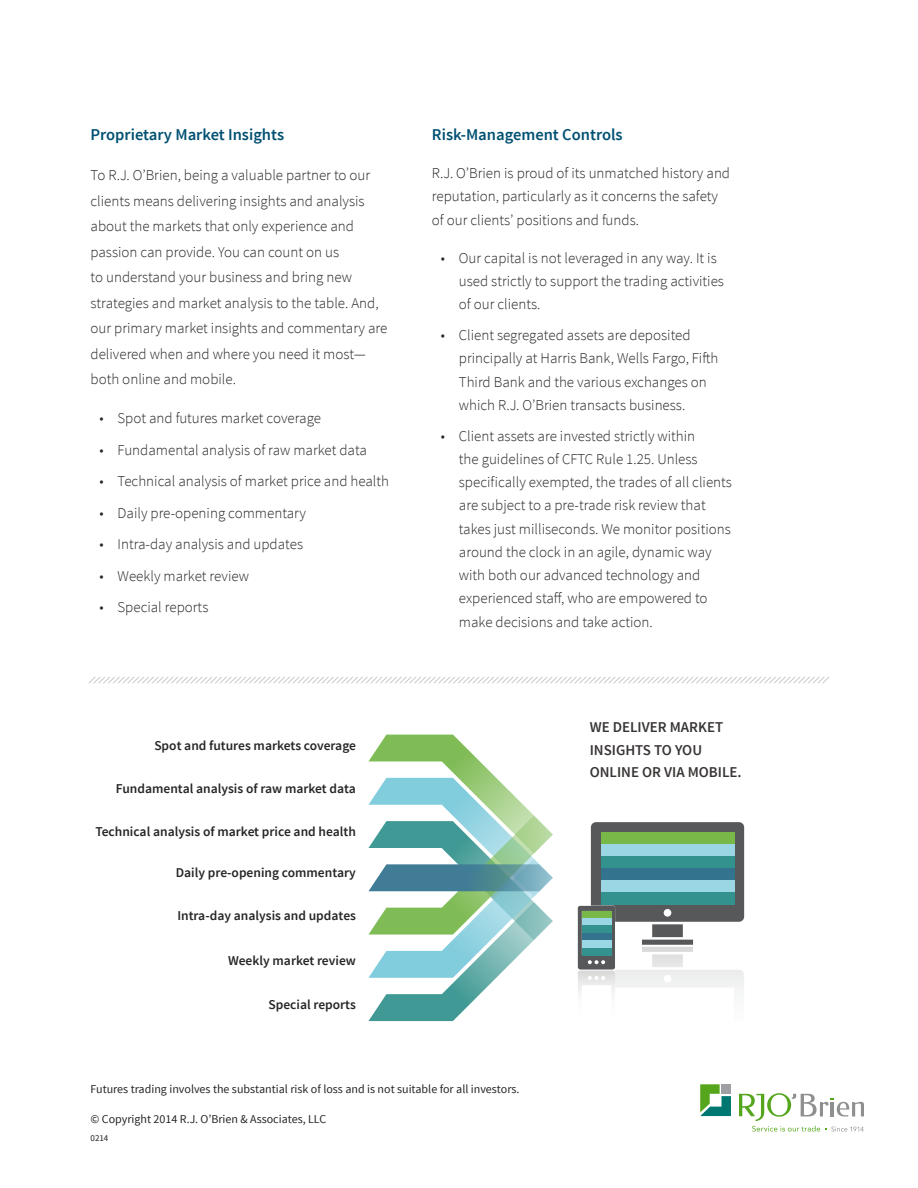
<style>
.page{position:relative;width:918px;height:1188px;background:#fff}
.page>*{position:absolute;margin:0;border:0;box-sizing:border-box;transform-origin:0 0}
.Body_Copy_1{font:600 16.5px "Source Sans Pro";color:#005072}
.Body_Copy_1-2{font:300 15px/23.2px "Source Sans Pro";color:#262626}
.Body_Copy_Subhead_Ca{font:600 15px/22.5px "Source Sans Pro";color:#383534}
.Body_Copy_1-3{font:600 13.5px "Source Sans Pro";color:#262626}
.Mouse_Copy_Full_Left{font:12px "Source Sans Pro";color:#262626}
.Mouse_Copy_Full_Left-2{font:9px "Source Sans Pro";color:#231f20}
</style>
<div class="page">
<svg style="left:700px;top:1084px;width:31px;height:32px"></svg>
<svg style="left:739px;top:1093px;width:125px;height:39px"></svg>
<svg style="left:89px;top:677px;width:741px;height:6px"></svg>
<svg style="left:368px;top:735px;width:185px;height:286px"></svg>
<svg style="left:577px;top:822px;width:167px;height:172px"></svg>
<div style="left:601px;top:832px;width:133px;height:12px;background:#77b849"></div>
<div style="left:601px;top:844px;width:133px;height:12px;background:#9ad6e4"></div>
<div style="left:601px;top:856px;width:133px;height:12px;background:#33928d"></div>
<div style="left:601px;top:868px;width:133px;height:12px;background:#33738e"></div>
<div style="left:601px;top:880px;width:133px;height:13px;background:#9ad6e4"></div>
<div style="left:601px;top:893px;width:133px;height:12px;background:#33928d"></div>
<div style="left:582px;top:911px;width:29px;height:7px;background:#77b849"></div>
<div style="left:582px;top:918px;width:29px;height:8px;background:#9ad6e4"></div>
<div style="left:582px;top:926px;width:29px;height:7px;background:#33928d"></div>
<div style="left:582px;top:933px;width:29px;height:8px;background:#33738e"></div>
<div style="left:582px;top:941px;width:29px;height:7px;background:#9ad6e4"></div>
<div style="left:582px;top:948px;width:29px;height:7px;background:#33928d"></div>
<p class="Body_Copy_1" style="left:91px;top:124px;width:195px">Proprietary Market Insights</p>
<p class="Body_Copy_1-2" style="left:91px;top:163px;width:298px;line-height:25.5px">To R.J. O’Brien, being a valuable partner to our clients means delivering insights and analysis about the markets that only experience and passion can provide. You can count on us<br>to understand your business and bring new strategies and market analysis to the table. And, our primary market insights and commentary are delivered when and where you need it most— both online and mobile.</p>
<p class="Body_Copy_1-2" style="left:100px;top:407px;width:223px">• Spot and futures market coverage</p>
<p class="Body_Copy_1-2" style="left:100px;top:438px;width:269px">• Fundamental analysis of raw market data</p>
<p class="Body_Copy_1-2" style="left:100px;top:470px;width:291px">• Technical analysis of market price and health</p>
<p class="Body_Copy_1-2" style="left:100px;top:501px;width:208px">• Daily pre-opening commentary</p>
<p class="Body_Copy_1-2" style="left:100px;top:533px;width:205px">• Intra-day analysis and updates</p>
<p class="Body_Copy_1-2" style="left:100px;top:564px;width:151px">• Weekly market review</p>
<p class="Body_Copy_1-2" style="left:100px;top:596px;width:110px">• Special reports</p>
<p class="Body_Copy_1-3" style="left:154px;top:737px;width:203px">Spot and futures markets coverage</p>
<p class="Body_Copy_1-3" style="left:116px;top:780px;width:242px">Fundamental analysis of raw market data</p>
<p class="Body_Copy_1-3" style="left:95px;top:823px;width:262px">Technical analysis of market price and health</p>
<p class="Body_Copy_1-3" style="left:176px;top:864px;width:182px">Daily pre-opening commentary</p>
<p class="Body_Copy_1-3" style="left:177px;top:907px;width:180px">Intra-day analysis and updates</p>
<p class="Body_Copy_1-3" style="left:228px;top:952px;width:129px">Weekly market review</p>
<p class="Body_Copy_1-3" style="left:268px;top:996px;width:89px">Special reports</p>
<p class="Body_Copy_1" style="left:432px;top:124px;width:192px">Risk-Management Controls</p>
<p class="Body_Copy_1-2" style="left:432px;top:162px;width:300px">R.J. O’Brien is proud of its unmatched history and reputation, particularly as it concerns the safety of our clients’ positions and funds.</p>
<p class="Body_Copy_1-2" style="left:459px;top:246px;width:267px;text-indent:-18px">• Our capital is not leveraged in any way. It is used strictly to support the trading activities of our clients.</p>
<p class="Body_Copy_1-2" style="left:459px;top:324px;width:261px;text-indent:-18px">• Client segregated assets are deposited principally at Harris Bank, Wells Fargo, Fifth Third Bank and the various exchanges on which R.J. O’Brien transacts business.</p>
<p class="Body_Copy_1-2" style="left:459px;top:424px;width:275px;text-indent:-18px">• Client assets are invested strictly within<br>the guidelines of CFTC Rule 1.25. Unless specifically exempted, the trades of all clients are subject to a pre-trade risk review that takes just milliseconds. We monitor positions around the clock in an agile, dynamic way with both our advanced technology and experienced staff, who are empowered to make decisions and take action.</p>
<p class="Body_Copy_Subhead_Ca" style="left:590px;top:717px;width:153px">WE DELIVER MARKET<br>INSIGHTS TO YOU<br>ONLINE OR VIA MOBILE.</p>
<p class="Mouse_Copy_Full_Left" style="left:91px;top:1082px;width:430px">Futures trading involves the substantial risk of loss and is not suitable for all investors.</p>
<p class="Mouse_Copy_Full_Left" style="left:91px;top:1112px;width:237px">© Copyright 2014 R.J. O’Brien &amp; Associates, LLC</p>
<p class="Mouse_Copy_Full_Left-2" style="left:91px;top:1132px;width:19px">0214</p>
</div>
